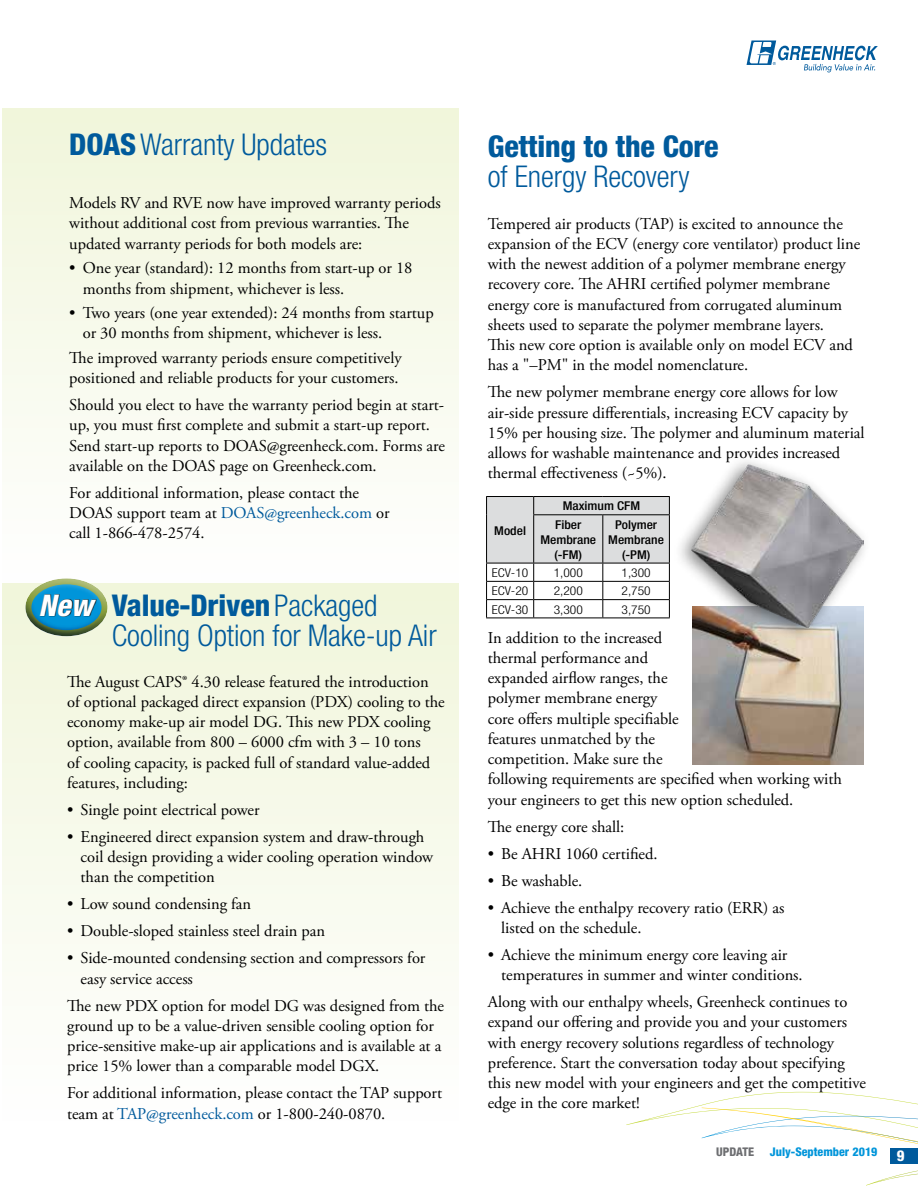
<style>
.page{position:relative;width:918px;height:1188px;background:#fff}
.page>*{position:absolute;margin:0;border:0;box-sizing:border-box;transform-origin:0 0}
.t1{font:300 condensed 30px/30px "Helvetica Neue LT Std";letter-spacing:-.005em;color:#005a9c}
.t2{font:800 condensed 30px "Helvetica Neue LT Std";letter-spacing:-.005em;color:#005a9c}
.t3{font:italic 800 condensed 30px "Helvetica Neue LT Std";color:#fff}
.t4{font:16.5px/20.2px "Adobe Garamond Pro";letter-spacing:-.005em;color:#000}
.t5{font:800 condensed 15px "Helvetica Neue LT Std";color:#fff}
.t6{font:500 condensed 12.15px/15px "Helvetica Neue LT Std";color:#000;text-align:center;scale:1.11 1}
.t7{font:300 condensed 12.15px "Helvetica Neue LT Std";color:#000;scale:1.11 1}
.t8{font:800 condensed 12px "Helvetica Neue LT Std";color:#0095da}
.t9{font:800 condensed 12px "Helvetica Neue LT Std";color:#6d6e71}
.s1{font-weight:800}
.s2{color:#005a9c}
</style>
<div class="page">
<svg style="left:626px;top:1091px;width:292px;height:95px"></svg>
<svg style="left:747px;top:41px;width:131px;height:31px"></svg>
<div style="left:890px;top:1148px;width:28px;height:15px;background:#005a9c"></div>
<div style="left:2px;top:583px;width:457px;height:538px;background:linear-gradient(to bottom,#f0f6da,#fefefe)"></div>
<div style="left:2px;top:108px;width:457px;height:476px;background:linear-gradient(to bottom,#f1f6da,#fefefe)"></div>
<img style="left:693px;top:645px;width:171px;height:119px">
<div style="left:672px;top:455px;width:200px;height:190px;background:#000;opacity:.5"></div>
<img style="left:691px;top:464px;width:173px;height:163px">
<hr style="left:486px;top:496px;width:48px;height:1px;background:#000">
<hr style="left:534px;top:496px;width:69px;height:1px;background:#000">
<hr style="left:603px;top:496px;width:67px;height:1px;background:#000">
<svg style="left:486px;top:497px;width:184px;height:121px"></svg>
<hr style="left:486px;top:618px;width:48px;height:1px;background:#000">
<hr style="left:534px;top:618px;width:69px;height:1px;background:#000">
<hr style="left:603px;top:618px;width:67px;height:1px;background:#000">
<div style="left:23px;top:577px;width:85px;height:36px;background:#fff;opacity:.45"></div>
<div style="left:23px;top:594px;width:85px;height:43px;background:#25408f;opacity:.9"></div>
<svg style="left:40px;top:595px;width:57px;height:22px"></svg>
<h1 class="t1" style="left:69px;top:129px;width:259px"><span class="s1">DOAS</span>Warranty Updates</h1>
<p class="t4" style="left:69px;top:193px;width:373px">Models RV and RVE now have improved warranty periods without additional cost from previous warranties. The updated warranty periods for both models are:</p>
<p class="t4" style="left:83px;top:259px;width:331px;text-indent:-13px">• One year (standard): 12 months from start-up or 18 months from shipment, whichever is less.</p>
<p class="t4" style="left:83px;top:303px;width:352px;text-indent:-13px">• Two years (one year extended): 24 months from startup or 30 months from shipment, whichever is less.</p>
<p class="t4" style="left:69px;top:348px;width:334px">The improved warranty periods ensure competitively positioned and reliable products for your customers.</p>
<p class="t4" style="left:69px;top:395px;width:377px">Should you elect to have the warranty period begin at start&shy;up, you must first complete and submit a start-up report.<br>Send start-up reports to DOAS@greenheck.com. Forms are available on the DOAS page on Greenheck.com.</p>
<p class="t4" style="left:69px;top:483px;width:322px">For additional information, please contact the<br>DOAS support team at <span class="s2">DOAS@greenheck.com</span> or call 1-866-478-2574.</p>
<h1 class="t2" style="left:488px;top:128px;width:232px">Getting to the Core</h1>
<h1 class="t1" style="left:488px;top:161px;width:203px">of Energy Recovery</h1>
<p class="t4" style="left:488px;top:214px;width:374px">Tempered air products (TAP) is excited to announce the expansion of the ECV (energy core ventilator) product line with the newest addition of a polymer membrane energy recovery core. The AHRI certified polymer membrane energy core is manufactured from corrugated aluminum sheets used to separate the polymer membrane layers.<br>This new core option is available only on model ECV and has a "–PM" in the model nomenclature.</p>
<p class="t4" style="left:488px;top:383px;width:378px">The new polymer membrane energy core allows for low air-side pressure differentials, increasing ECV capacity by 15% per housing size. The polymer and aluminum material allows for washable maintenance and provides increased thermal effectiveness (~5%).</p>
<p class="t6" style="left:494px;top:523px;width:30px">Model</p>
<p class="t6" style="left:555px;top:497px;width:78px;line-height:18.3px;text-align:left;text-indent:8px">Maximum CFM<br>Fiber</p>
<p class="t6" style="left:540px;top:532px;width:52px">Membrane (-FM)</p>
<p class="t6" style="left:608px;top:517px;width:52px">Polymer<br>Membrane (-PM)</p>
<p class="t7" style="left:492px;top:566px;width:34px">ECV-10</p>
<p class="t7" style="left:554px;top:566px;width:28px">1,000</p>
<p class="t7" style="left:622px;top:566px;width:28px">1,300</p>
<p class="t7" style="left:492px;top:584px;width:34px">ECV-20</p>
<p class="t7" style="left:554px;top:584px;width:28px">2,200</p>
<p class="t7" style="left:622px;top:584px;width:28px">2,750</p>
<h1 class="t3" style="left:39px;top:586px;width:56px">New</h1>
<p class="t7" style="left:492px;top:602px;width:34px">ECV-30</p>
<p class="t7" style="left:554px;top:602px;width:28px">3,300</p>
<p class="t7" style="left:622px;top:602px;width:28px">3,750</p>
<h1 class="t1" style="left:112px;top:590px;width:326px"><span class="s1">Value-Driven</span> Packaged<br>Cooling Option for Make-up Air</h1>
<p class="t4" style="left:67px;top:672px;width:379px">The August CAPS® 4.30 release featured the introduction of optional packaged direct expansion (PDX) cooling to the economy make-up air model DG. This new PDX cooling option, available from 800 – 6000 cfm with 3 – 10 tons<br>of cooling capacity, is packed full of standard value-added features, including:</p>
<p class="t4" style="left:67px;top:800px;width:194px">• Single point electrical power</p>
<p class="t4" style="left:81px;top:827px;width:354px;text-indent:-13px">• Engineered direct expansion system and draw-through coil design providing a wider cooling operation window than the competition</p>
<p class="t4" style="left:67px;top:895px;width:186px">• Low sound condensing fan</p>
<p class="t4" style="left:67px;top:922px;width:260px">• Double-sloped stainless steel drain pan</p>
<p class="t4" style="left:81px;top:949px;width:346px;text-indent:-13px">• Side-mounted condensing section and compressors for easy service access</p>
<p class="t4" style="left:67px;top:996px;width:379px">The new PDX option for model DG was designed from the ground up to be a value-driven sensible cooling option for price-sensitive make-up air applications and is available at a price 15% lower than a comparable model DGX.</p>
<p class="t4" style="left:67px;top:1084px;width:377px">For additional information, please contact the TAP support team at <span class="s2">TAP@greenheck.com</span> or 1-800-240-0870.</p>
<p class="t4" style="left:488px;top:628px;width:356px">In addition to the increased<br>thermal performance and<br>expanded airflow ranges, the<br>polymer membrane energy<br>core offers multiple specifiable<br>features unmatched by the<br>competition. Make sure the<br>following requirements are specified when working with your engineers to get this new option scheduled.</p>
<p class="t4" style="left:488px;top:817px;width:138px">The energy core shall:</p>
<p class="t4" style="left:488px;top:844px;width:171px">• Be AHRI 1060 certified.</p>
<p class="t4" style="left:488px;top:871px;width:96px">• Be washable.</p>
<p class="t4" style="left:501px;top:898px;width:285px;text-indent:-13px">• Achieve the enthalpy recovery ratio (ERR) as listed on the schedule.</p>
<p class="t4" style="left:501px;top:945px;width:303px;text-indent:-13px">• Achieve the minimum energy core leaving air temperatures in summer and winter conditions.</p>
<p class="t4" style="left:488px;top:992px;width:380px">Along with our enthalpy wheels, Greenheck continues to expand our offering and provide you and your customers with energy recovery solutions regardless of technology preference. Start the conversation today about specifying this new model with your engineers and get the competitive edge in the core market!</p>
<p class="t9" style="left:716px;top:1144px;width:40px">UPDATE</p>
<p class="t8" style="left:770px;top:1144px;width:109px">July-September 2019</p>
<p class="t5" style="left:897px;top:1146px;width:9px">9</p>
</div>
